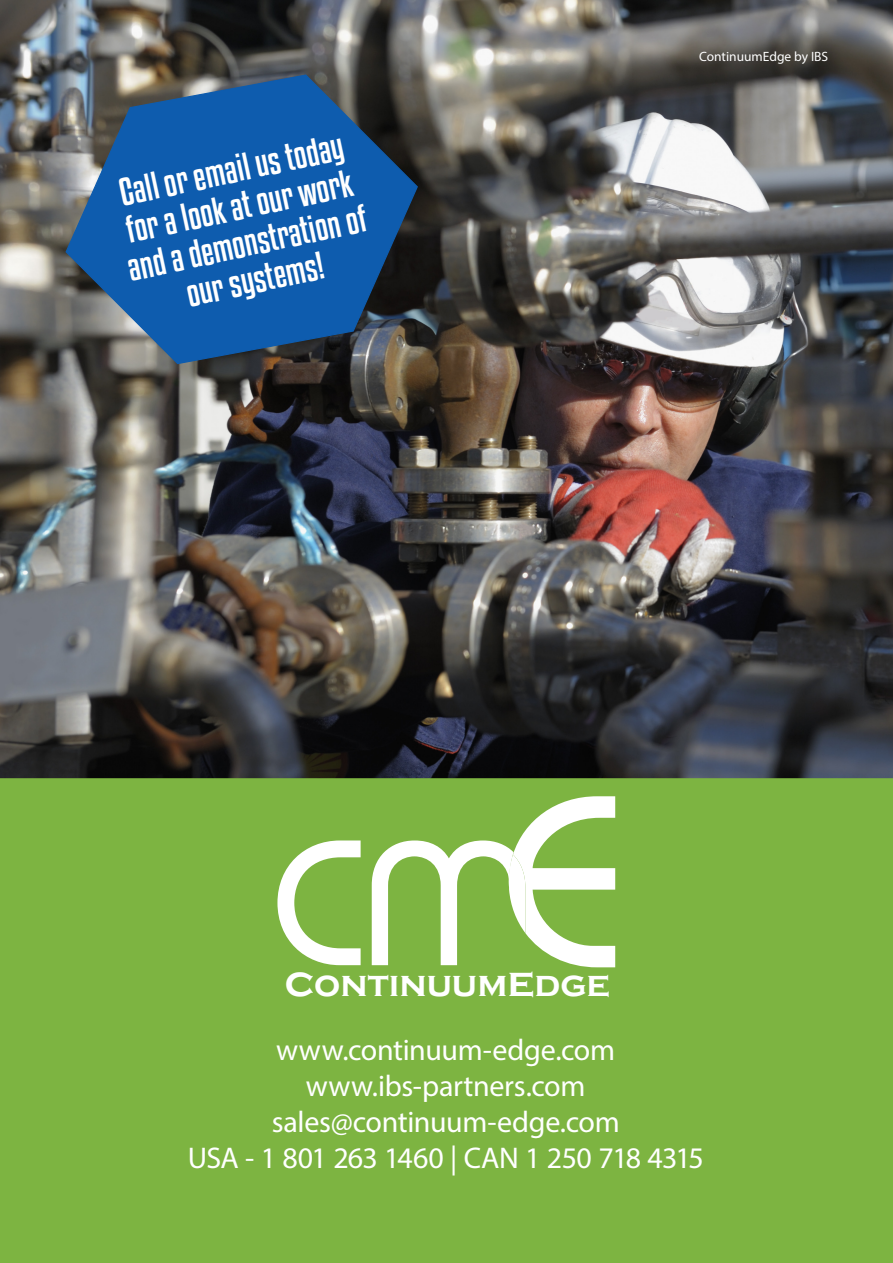
<style>
.page{position:relative;width:893px;height:1263px;background:#fff}
.page>*{position:absolute;margin:0;border:0;box-sizing:border-box;transform-origin:0 0}
.t1{font:700 36.75px "Copperplate Gothic";color:#fff}
.Box01-Title-TOP{font:34.5px/37.5px "Kenyan Coffee Rg";color:#fff;text-align:center}
.t2{font:30px "Myriad Pro";letter-spacing:-.015em;color:#fff}
.t3{font:13.5px "Myriad Pro";color:#fff}
.s1{font-size:42.45px}
</style>
<div class="page">
<img style="left:0;top:0;width:893px;height:778px">
<div style="left:0;top:778px;width:893px;height:485px;background:#7db441"></div>
<svg style="left:65px;top:73px;width:354px;height:292px;background:#255a90"></svg>
<svg style="left:277px;top:840px;width:84px;height:125px"></svg>
<svg style="left:372px;top:796px;width:243px;height:171px"></svg>
<p class="Box01-Title-TOP" style="left:109px;top:176px;width:245px;rotate:-12deg">Call or email us today for a look at our work and a demonstration of our systems!</p>
<p class="t3" style="left:699px;top:48px;width:131px">ContinuumEdge by IBS</p>
<p class="t1" style="left:285px;top:963px;width:327px"><span class="s1">c</span>ontinuum<span class="s1">e</span>dge</p>
<p class="t2" style="left:276px;top:1031px;width:340px">www.continuum-edge.com</p>
<p class="t2" style="left:306px;top:1067px;width:281px">www.ibs-partners.com</p>
<p class="t2" style="left:272px;top:1103px;width:350px">sales@continuum-edge.com</p>
<p class="t2" style="left:188px;top:1139px;width:518px">USA - 1 801 263 1460 | CAN 1 250 718 4315</p>
</div>
